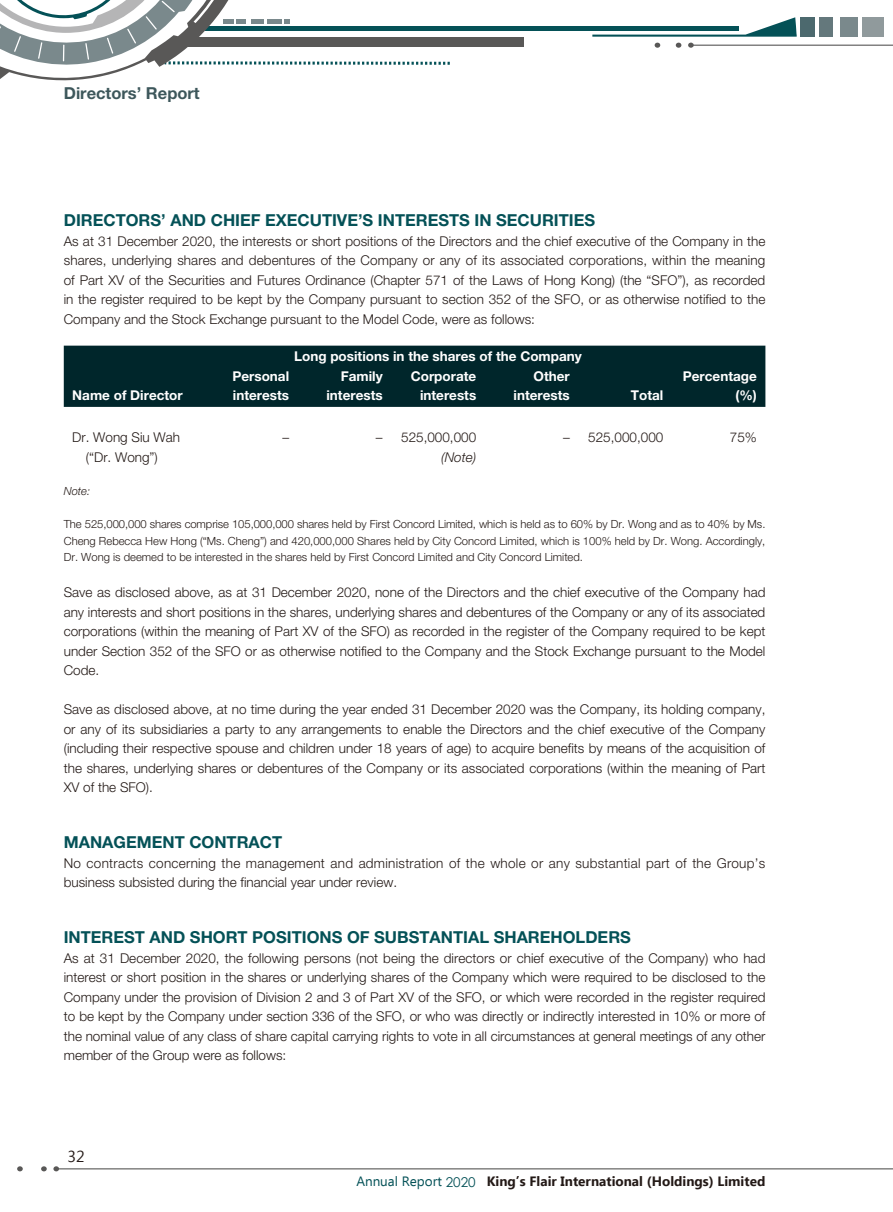
<style>
.page{position:relative;width:893px;height:1212px;background:#fff}
.page>*{position:absolute;margin:0;border:0;box-sizing:border-box;transform-origin:0 0}
.t1{font:700 16.5px "Helvetica Neue LT Std";color:#045157}
.t2{font:700 16.5px "Helvetica Neue LT Std";color:#3d575b}
.t3{font:15.9px "Ebrima";color:#231916}
.t4{font:300 13.5px/19.5px "Helvetica Neue LT Std";color:#231916;text-align:justify}
.t5{font:300 13.5px/19.5px "Helvetica Neue LT Std";letter-spacing:.02em;color:#231916}
.t6{font:700 13.5px/19.5px "Helvetica Neue LT Std";color:#fff;text-align:right}
.t7{font:700 13.5px "Ebrima";color:#231916}
.t8{font:italic 300 13.5px "Helvetica Neue LT Std";color:#231916}
.t9{font:300 11.25px/16.5px "Helvetica Neue LT Std";color:#231916;text-align:justify}
.t10{font:italic 300 11.25px "Helvetica Neue LT Std";color:#231916}
.s1{font-weight:400;color:#045157}
.s2{font-family:"Century Gothic";font-weight:400;color:#045157}
</style>
<div class="page">
<svg style="left:676px;top:43px;width:5px;height:5px"></svg>
<svg style="left:655px;top:43px;width:5px;height:5px"></svg>
<svg style="left:688px;top:43px;width:205px;height:5px"></svg>
<svg style="left:41px;top:1166px;width:6px;height:5px"></svg>
<svg style="left:17px;top:1166px;width:6px;height:5px"></svg>
<svg style="left:53px;top:1166px;width:840px;height:5px"></svg>
<hr style="left:205px;top:27px;width:533px;height:4px;background:#045157">
<div style="left:188px;top:37px;width:336px;height:9px;background:#595857"></div>
<svg style="left:0;top:0;width:450px;height:81px"></svg>
<div style="left:840px;top:17px;width:17px;height:20px;background:#7a898c"></div>
<div style="left:819px;top:17px;width:13px;height:20px;background:#64787c"></div>
<div style="left:862px;top:17px;width:21px;height:20px;background:#909a9c"></div>
<div style="left:800px;top:17px;width:14px;height:20px;background:#4c696e"></div>
<svg style="left:592px;top:17px;width:205px;height:20px"></svg>
<div style="left:64px;top:346px;width:701px;height:61px;background:#00262b"></div>
<p class="t2" style="left:64px;top:87px;width:137px">Directors’ Report</p>
<p class="t1" style="left:64px;top:215px;width:533px">DIRECTORS’ AND CHIEF EXECUTIVE’S INTERESTS IN SECURITIES</p>
<p class="t4" style="left:64px;top:233px;width:703px">As at 31 December 2020, the interests or short positions of the Directors and the chief executive of the Company in the shares, underlying shares and debentures of the Company or any of its associated corporations, within the meaning of Part XV of the Securities and Futures Ordinance (Chapter 571 of the Laws of Hong Kong) (the “SFO”), as recorded in the register required to be kept by the Company pursuant to section 352 of the SFO, or as otherwise notified to the Company and the Stock Exchange pursuant to the Model Code, were as follows:</p>
<p class="t6" style="left:294px;top:348px;width:289px">Long positions in the shares of the Company</p>
<p class="t6" style="left:72px;top:387px;width:112px">Name of Director</p>
<p class="t6" style="left:232px;top:368px;width:58px;text-align:left">Personal interests</p>
<p class="t6" style="left:326px;top:368px;width:58px">Family interests</p>
<p class="t6" style="left:411px;top:368px;width:67px">Corporate interests</p>
<p class="t6" style="left:514px;top:368px;width:58px">Other interests</p>
<p class="t6" style="left:683px;top:368px;width:76px">Percentage (%)</p>
<p class="t6" style="left:631px;top:387px;width:34px">Total</p>
<p class="t4" style="left:86px;top:429px;width:96px;text-indent:-14px">Dr. Wong Siu Wah (“Dr. Wong”)</p>
<p class="t4" style="left:282px;top:429px;width:8px">–</p>
<p class="t4" style="left:376px;top:429px;width:102px">– 525,000,000</p>
<p class="t8" style="left:441px;top:452px;width:37px">(Note)</p>
<p class="t4" style="left:563px;top:429px;width:102px">– 525,000,000</p>
<p class="t4" style="left:730px;top:429px;width:29px">75%</p>
<p class="t10" style="left:64px;top:487px;width:28px">Note:</p>
<p class="t9" style="left:64px;top:517px;width:703px">The 525,000,000 shares comprise 105,000,000 shares held by First Concord Limited, which is held as to 60% by Dr. Wong and as to 40% by Ms.<br>Cheng Rebecca Hew Hong (“Ms. Cheng”) and 420,000,000 Shares held by City Concord Limited, which is 100% held by Dr. Wong. Accordingly, Dr. Wong is deemed to be interested in the shares held by First Concord Limited and City Concord Limited.</p>
<p class="t4" style="left:64px;top:584px;width:703px">Save as disclosed above, as at 31 December 2020, none of the Directors and the chief executive of the Company had any interests and short positions in the shares, underlying shares and debentures of the Company or any of its associated corporations (within the meaning of Part XV of the SFO) as recorded in the register of the Company required to be kept under Section 352 of the SFO or as otherwise notified to the Company and the Stock Exchange pursuant to the Model Code.</p>
<p class="t4" style="left:64px;top:701px;width:703px">Save as disclosed above, at no time during the year ended 31 December 2020 was the Company, its holding company, or any of its subsidiaries a party to any arrangements to enable the Directors and the chief executive of the Company (including their respective spouse and children under 18 years of age) to acquire benefits by means of the acquisition of the shares, underlying shares or debentures of the Company or its associated corporations (within the meaning of Part XV of the SFO).</p>
<p class="t1" style="left:64px;top:837px;width:220px">MANAGEMENT CONTRACT</p>
<p class="t5" style="left:64px;top:855px;width:703px">No contracts concerning the management and administration of the whole or any substantial part of the Group’s business subsisted during the financial year under review.</p>
<p class="t1" style="left:64px;top:932px;width:569px">INTEREST AND SHORT POSITIONS OF SUBSTANTIAL SHAREHOLDERS</p>
<p class="t4" style="left:64px;top:950px;width:703px">As at 31 December 2020, the following persons (not being the directors or chief executive of the Company) who had interest or short position in the shares or underlying shares of the Company which were required to be disclosed to the Company under the provision of Division 2 and 3 of Part XV of the SFO, or which were recorded in the register required to be kept by the Company under section 336 of the SFO, or who was directly or indirectly interested in 10% or more of the nominal value of any class of share capital carrying rights to vote in all circumstances at general meetings of any other member of the Group were as follows:</p>
<p class="t3" style="left:68px;top:1144px;width:19px">32</p>
<p class="t7" style="left:356px;top:1173px;width:411px"><span class="s1">Annual Report</span> <span class="s2">2020</span> King’s Flair International (Holdings) Limited</p>
</div>
